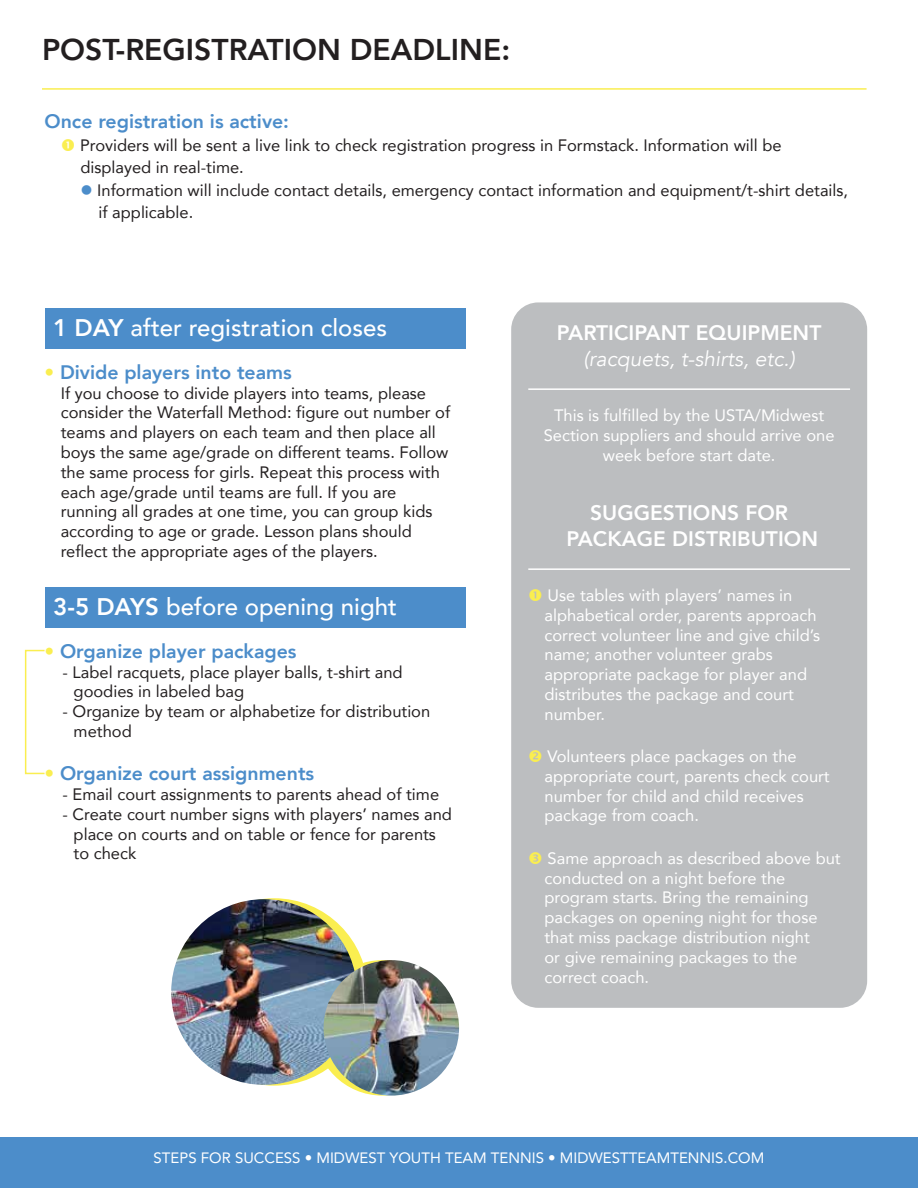
<style>
.page{position:relative;width:918px;height:1188px;background:#fff}
.page>*{position:absolute;margin:0;border:0;box-sizing:border-box;transform-origin:0 0}
.t1{font:800 30px "Avenir";color:#231f20}
.t2{font:500 24px "Avenir";color:#fff}
.t3{font:800 21px/25.2px "Avenir";color:#fff;text-align:center}
.t4{font:italic 21px "Avenir";color:#fff}
.t5{font:800 19.5px "Avenir";color:#4c8dca}
.t6{font:16.5px/19.8px "Avenir";color:#231f20}
.t7{font:16.5px/19.8px "Avenir";color:#fff}
.t8{font:15px "Avenir";color:#fff}
.s1{color:#4c8dca}
.s2{font-weight:800}
.s3{color:#faee50}
</style>
<div class="page">
<div style="left:180px;top:898px;width:188px;height:188px;background:#faee50;border-radius:50%"></div>
<hr style="left:42px;top:88px;width:825px;height:2px;background:#faee50">
<div style="left:0;top:1137px;width:918px;height:51px;background:#4c8dca"></div>
<div style="left:45px;top:308px;width:420px;height:41px;background:#4c8dca"></div>
<div style="left:45px;top:587px;width:420px;height:41px;background:#4c8dca"></div>
<div style="left:511px;top:302px;width:356px;height:706px;background:#bcbec0;border-radius:27px"></div>
<hr style="left:528px;top:388px;width:322px;height:2px;background:#fff">
<hr style="left:528px;top:568px;width:322px;height:2px;background:#fff">
<div style="left:25px;top:650px;width:20px;height:124px;border:2px solid #faee50"></div>
<img style="left:171px;top:899px;width:186px;height:186px;border-radius:93px">
<img style="left:324px;top:960px;width:135px;height:136px;border-radius:68px">
<h1 class="t1" style="left:42px;top:26px;width:470px">POST-REGISTRATION DEADLINE:</h1>
<p class="t5" style="left:45px;top:106px;width:246px">Once registration is active:</p>
<p class="t6" style="left:80px;top:133px;width:703px;line-height:22.5px">Providers will be sent a live link to check registration progress in Formstack. Information will be displayed in real-time.</p>
<p class="t6" style="left:99px;top:178px;width:751px;line-height:22.5px;text-indent:-18px"><span class="s1">●</span> Information will include contact details, emergency contact information and equipment/t-shirt details, if applicable.</p>
<h2 class="t2" style="left:53px;top:307px;width:335px"><span class="s2">1 DAY</span> after registration closes</h2>
<p class="t5" style="left:45px;top:357px;width:249px"><span class="s3">•</span> Divide players into teams</p>
<p class="t6" style="left:61px;top:383px;width:391px">If you choose to divide players into teams, please consider the Waterfall Method: figure out number of teams and players on each team and then place all boys the same age/grade on different teams. Follow the same process for girls. Repeat this process with each age/grade until teams are full. If you are running all grades at one time, you can group kids according to age or grade. Lesson plans should reflect the appropriate ages of the players.</p>
<h2 class="t2" style="left:53px;top:586px;width:345px"><span class="s2">3-5 DAYS</span> before opening night</h2>
<p class="t5" style="left:45px;top:636px;width:254px"><span class="s3">•</span> Organize player packages</p>
<p class="t6" style="left:74px;top:662px;width:331px;text-indent:-11px">- Label racquets, place player balls, t-shirt and goodies in labeled bag</p>
<p class="t6" style="left:74px;top:701px;width:358px;text-indent:-11px">- Organize by team or alphabetize for distribution method</p>
<p class="t5" style="left:45px;top:758px;width:271px"><span class="s3">•</span> Organize court assignments</p>
<p class="t6" style="left:63px;top:784px;width:378px">- Email court assignments to parents ahead of time</p>
<p class="t6" style="left:74px;top:804px;width:380px;text-indent:-11px">- Create court number signs with players’ names and place on courts and on table or fence for parents to check</p>
<p class="t3" style="left:557px;top:321px;width:266px">PARTICIPANT EQUIPMENT</p>
<p class="t4" style="left:583px;top:346px;width:213px">(racquets, t-shirts, etc.)</p>
<p class="t7" style="left:544px;top:405px;width:292px;text-align:center">This is fulfilled by the USTA/Midwest<br>Section suppliers and should arrive one week before start date.</p>
<p class="t3" style="left:567px;top:501px;width:253px">SUGGESTIONS FOR<br>PACKAGE DISTRIBUTION</p>
<p class="t7" style="left:544px;top:585px;width:277px">Use tables with players’ names in alphabetical order, parents approach correct volunteer line and give child’s name; another volunteer grabs appropriate package for player and distributes the package and court number.</p>
<p class="t7" style="left:544px;top:746px;width:287px">Volunteers place packages on the appropriate court, parents check court number for child and child receives package from coach.</p>
<p class="t7" style="left:544px;top:848px;width:298px">Same approach as described above but conducted on a night before the program starts. Bring the remaining packages on opening night for those that miss package distribution night<br>or give remaining packages to the correct coach.</p>
<p class="t8" style="left:154px;top:1145px;width:612px">STEPS FOR SUCCESS • MIDWEST YOUTH TEAM TENNIS • MIDWESTTEAMTENNIS.COM</p>
</div>
